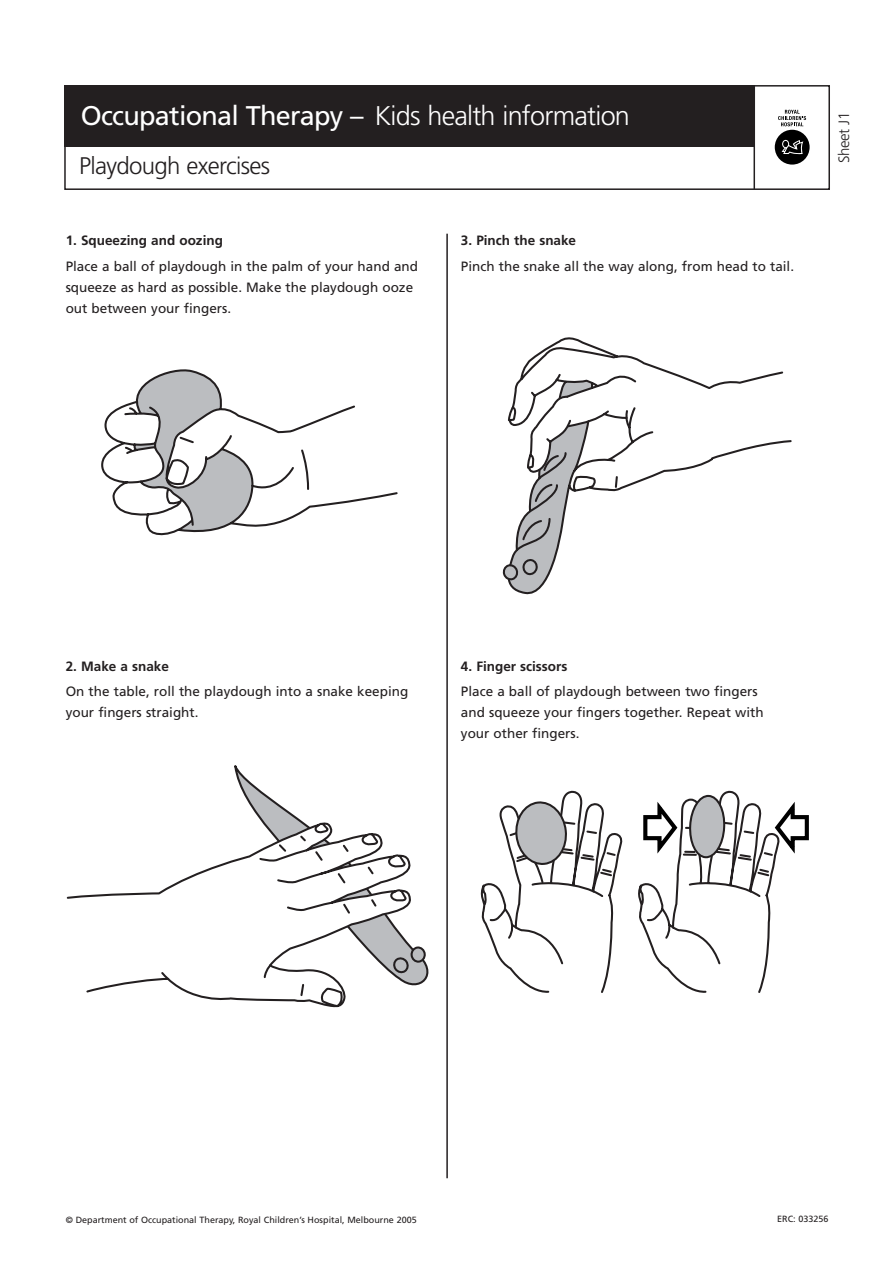
<style>
.page{position:relative;width:893px;height:1262px;background:#fff}
.page>*{position:absolute;margin:0;border:0;box-sizing:border-box;transform-origin:0 0}
.t1{font:300 27px "Frutiger";letter-spacing:-.03em;color:#fff}
.t2{font:300 24px "Frutiger";letter-spacing:-.03em;color:#231f20}
.t3{font:300 15px "Frutiger";letter-spacing:-.03em;color:#231f20}
.t4{font:13.5px/21px "Frutiger";color:#231f20}
.t5{font:700 13.5px "Frutiger";color:#231f20}
.t6{font:9px "Frutiger";color:#231f20}
.s1{font-weight:400}
</style>
<div class="page">
<hr style="left:446px;top:234px;width:2px;height:944px;background:#231f20">
<svg style="left:774px;top:110px;width:35px;height:55px"></svg>
<div style="left:64px;top:85px;width:766px;height:105px;border:2px solid #231f20"></div>
<div style="left:64px;top:85px;width:690px;height:62px;background:#231f20"></div>
<hr style="left:753px;top:85px;width:2px;height:104px;background:#231f20">
<svg style="left:101px;top:369px;width:297px;height:167px"></svg>
<svg style="left:234px;top:765px;width:195px;height:221px"></svg>
<svg style="left:66px;top:822px;width:349px;height:171px"></svg>
<svg style="left:392px;top:954px;width:19px;height:22px"></svg>
<svg style="left:410px;top:946px;width:16px;height:17px"></svg>
<svg style="left:159px;top:962px;width:187px;height:46px"></svg>
<svg style="left:518px;top:337px;width:274px;height:155px"></svg>
<svg style="left:502px;top:381px;width:90px;height:214px"></svg>
<svg style="left:638px;top:790px;width:138px;height:203px"></svg>
<svg style="left:480px;top:790px;width:143px;height:203px"></svg>
<svg style="left:688px;top:794px;width:37px;height:64px"></svg>
<svg style="left:641px;top:795px;width:39px;height:64px"></svg>
<svg style="left:771px;top:795px;width:38px;height:64px"></svg>
<h1 class="t1" style="left:81px;top:105px;width:550px"><span class="s1">Occupational Therapy –</span> Kids health information</h1>
<h2 class="t2" style="left:79px;top:156px;width:192px">Playdough exercises</h2>
<p class="t5" style="left:66px;top:235px;width:159px">1. Squeezing and oozing</p>
<p class="t4" style="left:66px;top:256px;width:354px">Place a ball of playdough in the palm of your hand and squeeze as hard as possible. Make the playdough ooze out between your fingers.</p>
<p class="t5" style="left:461px;top:235px;width:117px">3. Pinch the snake</p>
<p class="t4" style="left:461px;top:256px;width:335px">Pinch the snake all the way along, from head to tail.</p>
<p class="t3" style="left:837px;top:163px;width:52px;rotate:-90deg">Sheet J1</p>
<p class="t5" style="left:66px;top:660px;width:105px">2. Make a snake</p>
<p class="t4" style="left:66px;top:682px;width:344px">On the table, roll the playdough into a snake keeping your fingers straight.</p>
<p class="t5" style="left:461px;top:660px;width:108px">4. Finger scissors</p>
<p class="t4" style="left:461px;top:682px;width:304px">Place a ball of playdough between two fingers and squeeze your fingers together. Repeat with your other fingers.</p>
<p class="t6" style="left:66px;top:1215px;width:352px">© Department of Occupational Therapy, Royal Children’s Hospital, Melbourne 2005</p>
<p class="t6" style="left:777px;top:1214px;width:53px">ERC: 033256</p>
</div>
